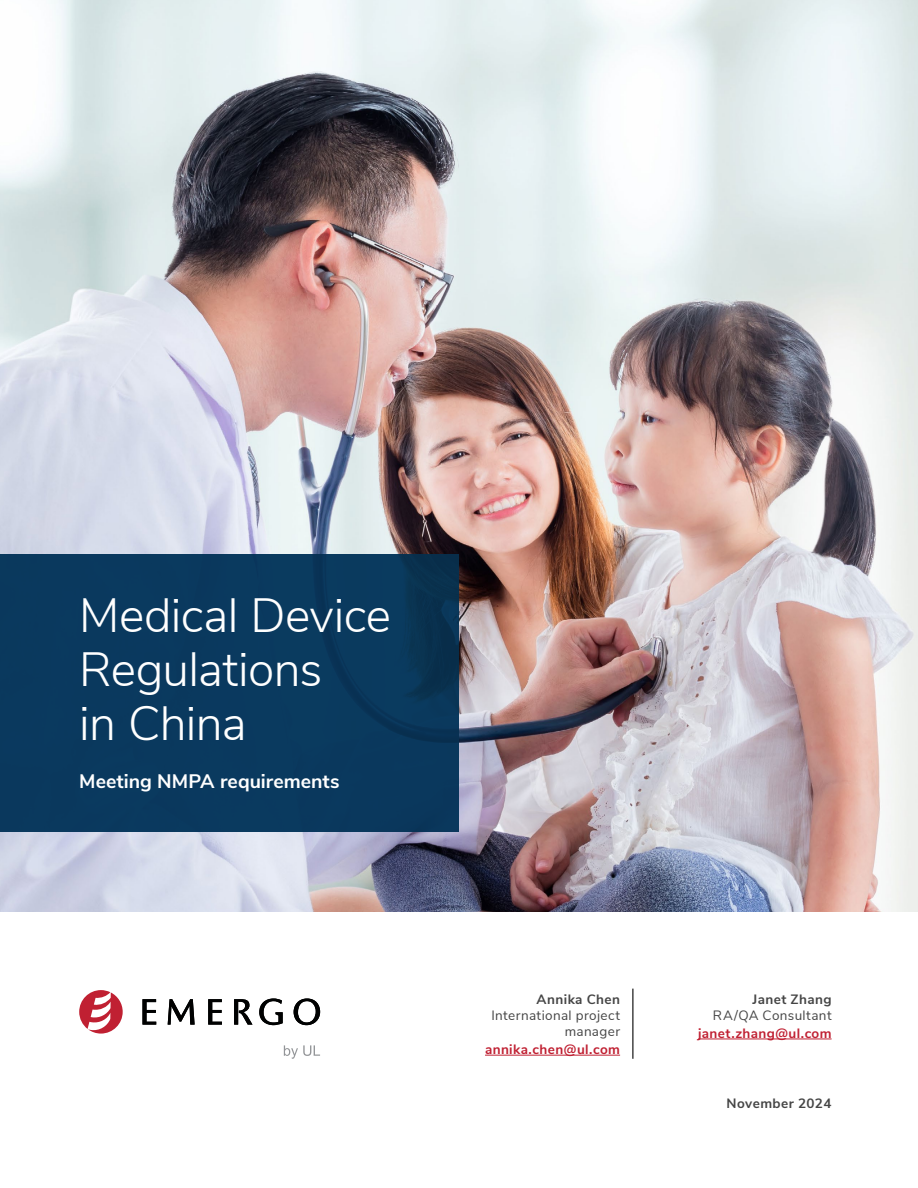
<style>
.page{position:relative;width:918px;height:1188px;background:#fff}
.page>*{position:absolute;margin:0;border:0;box-sizing:border-box;transform-origin:0 0}
.t1{font:300 48px/54px "Nunito Sans";letter-spacing:-.015em;color:#fff}
.t2{font:700 19.5px "Nunito Sans";color:#fff}
.t3{font:13.5px/16.2px "Nunito Sans";letter-spacing:.03em;color:#454545;text-align:right}
.t4{font:700 13.5px "Nunito Sans";letter-spacing:.03em;color:#c02032}
.t5{font:700 13.5px "Nunito Sans";letter-spacing:.03em;color:#454545}
</style>
<div class="page">
<img style="left:0;top:0;width:918px;height:912px">
<div style="left:0;top:554px;width:459px;height:278px;background:#0b3c61"></div>
<hr style="left:485px;top:1055px;width:135px;height:1px;background:#c02032">
<hr style="left:698px;top:1039px;width:134px;height:1px;background:#c02032">
<svg style="left:79px;top:990px;width:44px;height:44px"></svg>
<svg style="left:142px;top:999px;width:14px;height:26px"></svg>
<svg style="left:168px;top:999px;width:27px;height:26px"></svg>
<svg style="left:208px;top:999px;width:14px;height:26px"></svg>
<svg style="left:234px;top:999px;width:18px;height:26px"></svg>
<svg style="left:259px;top:998px;width:24px;height:27px"></svg>
<svg style="left:294px;top:998px;width:26px;height:27px"></svg>
<svg style="left:284px;top:1045px;width:36px;height:14px"></svg>
<hr style="left:632px;top:989px;width:2px;height:70px;background:#454545">
<h1 class="t1" style="left:79px;top:585px;width:313px">Medical Device<br>Regulations<br>in China</h1>
<h2 class="t2" style="left:79px;top:767px;width:262px">Meeting NMPA requirements</h2>
<p class="t5" style="left:537px;top:989px;width:85px">Annika Chen</p>
<p class="t3" style="left:491px;top:1006px;width:130px">International project manager</p>
<p class="t4" style="left:485px;top:1040px;width:137px">annika.chen@ul.com</p>
<p class="t5" style="left:753px;top:989px;width:81px">Janet Zhang</p>
<p class="t3" style="left:713px;top:1006px;width:120px">RA/QA Consultant</p>
<p class="t4" style="left:698px;top:1023px;width:135px">janet.zhang@ul.com</p>
<p class="t5" style="left:727px;top:1094px;width:106px">November 2024</p>
</div>
